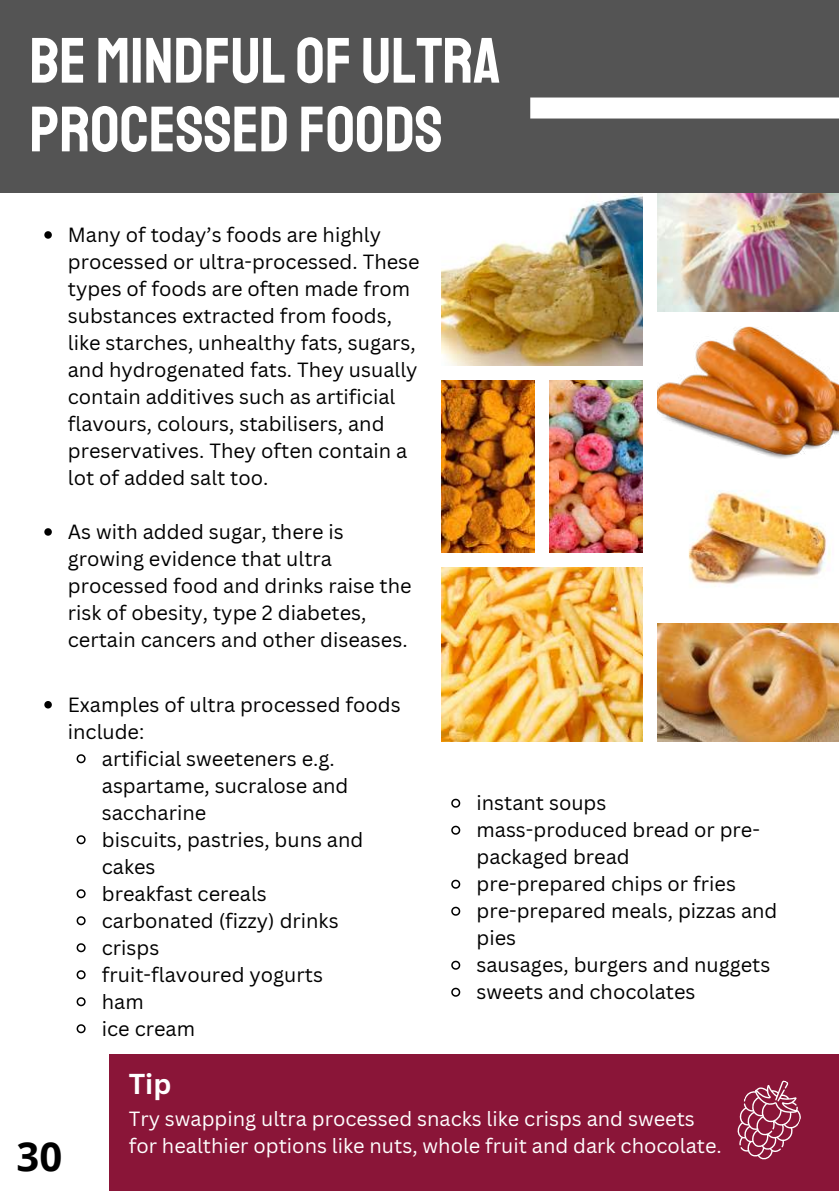
<style>
.page{position:relative;width:839px;height:1191px;background:#fff}
.page>*{position:absolute;margin:0;border:0;box-sizing:border-box;transform-origin:0 0}
.t1{font:64.2px/68.8px "Staatliches";color:#fff}
.t2{font:700 40px "Open Sans";color:#000}
.t3{font:700 28px "Canva Sans";color:#fff}
.t4{font:20px/27px "Canva Sans";color:#000}
.t5{font:20px/27px "Canva Sans";color:#fff}
</style>
<div class="page">
<img style="left:441px;top:194px;width:201px;height:171px">
<img style="left:657px;top:193px;width:181px;height:118px">
<img style="left:657px;top:326px;width:181px;height:133px">
<img style="left:441px;top:380px;width:93px;height:173px">
<img style="left:549px;top:380px;width:93px;height:173px">
<img style="left:688px;top:490px;width:143px;height:95px">
<img style="left:657px;top:623px;width:181px;height:119px">
<img style="left:441px;top:568px;width:201px;height:174px">
<div style="left:0;top:0;width:838px;height:193px;background:#545454"></div>
<div style="left:530px;top:98px;width:308px;height:21px;background:#fff"></div>
<div style="left:109px;top:1054px;width:729px;height:137px;background:#8a1538"></div>
<svg style="left:737px;top:1080px;width:64px;height:80px"></svg>
<svg style="left:44px;top:231px;width:8px;height:8px"></svg>
<svg style="left:44px;top:528px;width:8px;height:8px"></svg>
<svg style="left:44px;top:701px;width:8px;height:8px"></svg>
<svg style="left:76px;top:754px;width:10px;height:10px"></svg>
<svg style="left:76px;top:835px;width:10px;height:10px"></svg>
<svg style="left:76px;top:889px;width:10px;height:10px"></svg>
<svg style="left:76px;top:916px;width:10px;height:10px"></svg>
<svg style="left:76px;top:943px;width:10px;height:10px"></svg>
<svg style="left:76px;top:970px;width:10px;height:10px"></svg>
<svg style="left:76px;top:997px;width:10px;height:10px"></svg>
<svg style="left:76px;top:1024px;width:10px;height:10px"></svg>
<svg style="left:451px;top:798px;width:10px;height:10px"></svg>
<svg style="left:451px;top:825px;width:10px;height:10px"></svg>
<svg style="left:451px;top:879px;width:10px;height:10px"></svg>
<svg style="left:451px;top:906px;width:10px;height:10px"></svg>
<svg style="left:451px;top:960px;width:10px;height:10px"></svg>
<svg style="left:451px;top:987px;width:10px;height:10px"></svg>
<h1 class="t1" style="left:29px;top:27px;width:473px">BE MINDFUL OF ULTRA<br>PROCESSED FOODS</h1>
<p class="t4" style="left:68px;top:220px;width:353px">Many of today’s foods are highly processed or ultra-processed. These types of foods are often made from substances extracted from foods, like starches, unhealthy fats, sugars, and hydrogenated fats. They usually contain additives such as artificial flavours, colours, stabilisers, and preservatives. They often contain a lot of added salt too.</p>
<p class="t4" style="left:68px;top:517px;width:345px">As with added sugar, there is growing evidence that ultra processed food and drinks raise the risk of obesity, type 2 diabetes, certain cancers and other diseases.</p>
<p class="t4" style="left:68px;top:690px;width:334px">Examples of ultra processed foods</p>
<p class="t4" style="left:68px;top:717px;width:78px">include:</p>
<p class="t4" style="left:102px;top:744px;width:234px">artificial sweeteners e.g.</p>
<p class="t4" style="left:102px;top:771px;width:248px">aspartame, sucralose and</p>
<p class="t4" style="left:102px;top:798px;width:106px">saccharine</p>
<p class="t4" style="left:102px;top:825px;width:263px">biscuits, pastries, buns and</p>
<p class="t4" style="left:102px;top:852px;width:55px">cakes</p>
<p class="t4" style="left:102px;top:879px;width:166px">breakfast cereals</p>
<p class="t4" style="left:102px;top:906px;width:238px">carbonated (fizzy) drinks</p>
<p class="t4" style="left:102px;top:933px;width:59px">crisps</p>
<p class="t4" style="left:102px;top:960px;width:223px">fruit-flavoured yogurts</p>
<p class="t4" style="left:102px;top:987px;width:43px">ham</p>
<p class="t4" style="left:102px;top:1014px;width:95px">ice cream</p>
<p class="t4" style="left:476px;top:789px;width:302px">instant soups<br>mass-produced bread or pre&shy;packaged bread<br>pre-prepared chips or fries pre-prepared meals, pizzas and pies<br>sausages, burgers and nuggets sweets and chocolates</p>
<h2 class="t2" style="left:17px;top:1128px;width:47px">30</h2>
<h3 class="t3" style="left:129px;top:1064px;width:44px">Tip</h3>
<p class="t5" style="left:129px;top:1104px;width:594px">Try swapping ultra processed snacks like crisps and sweets for healthier options like nuts, whole fruit and dark chocolate.</p>
</div>
